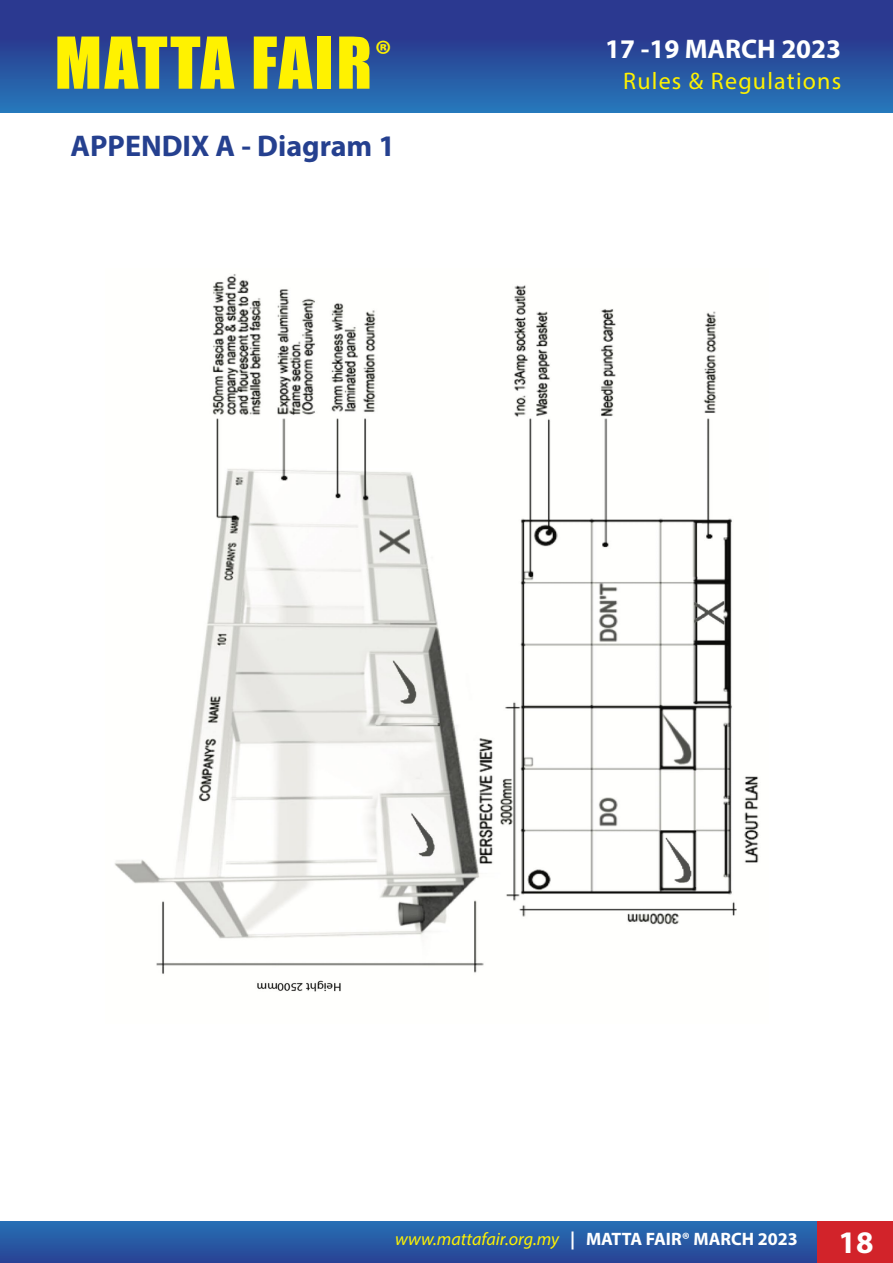
<style>
.page{position:relative;width:893px;height:1263px;background:#fff}
.page>*{position:absolute;margin:0;border:0;box-sizing:border-box;transform-origin:0 0}
.t1{font:66px "Impact";letter-spacing:.04em;color:#fff200}
.t2{font:700 31.5px "Myriad Pro";color:#fff}
.t3{font:700 30px "Myriad Pro";color:#25408f}
.t4{font:700 27px "Myriad Pro";color:#fff}
.t5{font:24px "Myriad Pro";letter-spacing:.05em;color:#fff200}
.t6{font:italic 18px "Myriad Pro";color:#fff200}
.s1{font-weight:700;font-style:normal;color:#fff}
</style>
<div class="page">
<div style="left:0;top:1222px;width:893px;height:41px;background:linear-gradient(to bottom,#2770b4,#294294)"></div>
<div style="left:818px;top:1222px;width:75px;height:41px;background:#d2232a"></div>
<img style="left:114px;top:274px;width:645px;height:718px">
<div style="left:0;top:0;width:893px;height:113px;background:linear-gradient(to bottom,#2c2a86,#2673b6)"></div>
<h1 class="t1" style="left:55px;top:12px;width:339px">MATTA FAIR<sup>®</sup></h1>
<h3 class="t3" style="left:70px;top:126px;width:326px">APPENDIX A - Diagram 1</h3>
<h3 class="t4" style="left:605px;top:32px;width:237px">17 -19 MARCH 2023</h3>
<h3 class="t5" style="left:623px;top:66px;width:219px">Rules &amp; Regulations</h3>
<p class="t6" style="left:395px;top:1228px;width:404px">www.mattafair.org.my <span class="s1">| MATTA FAIR® MARCH 2023</span></p>
<h2 class="t2" style="left:838px;top:1222px;width:36px">18</h2>
</div>
